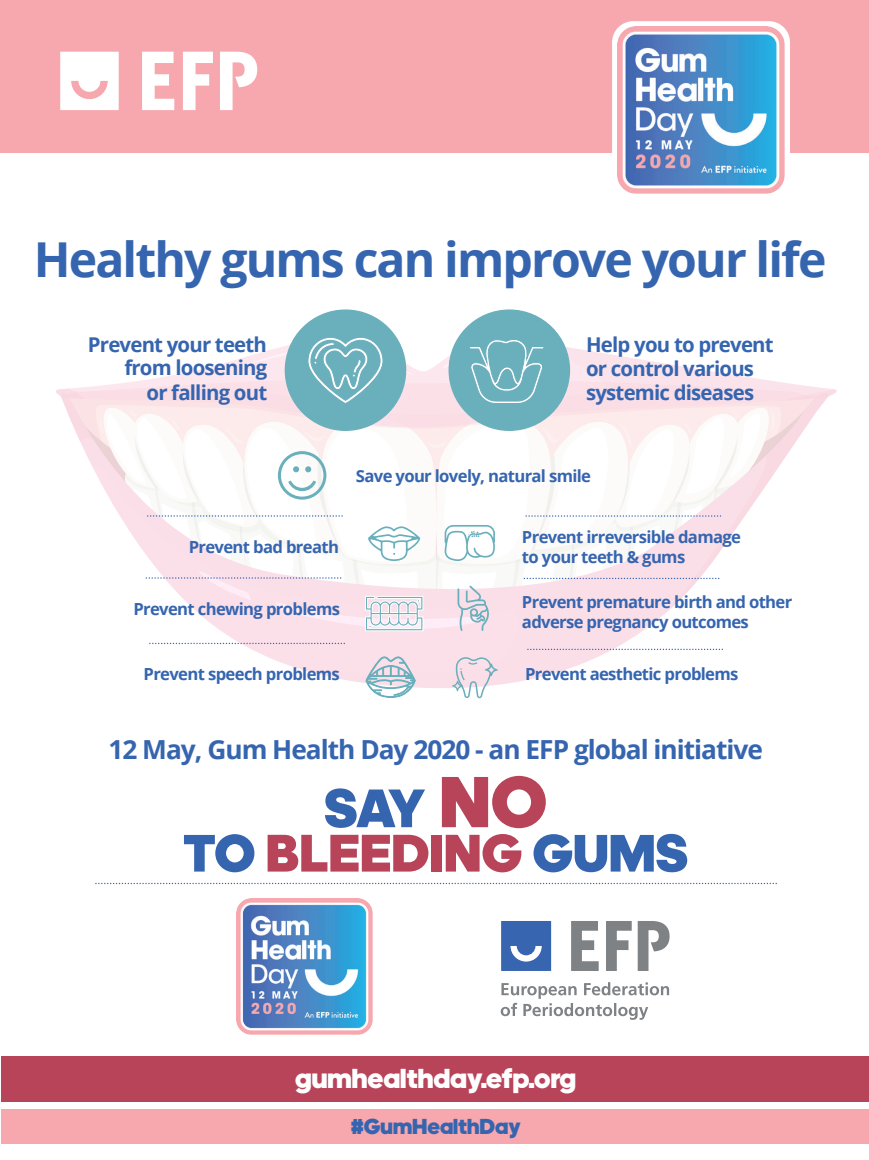
<style>
.page{position:relative;width:869px;height:1160px;background:#fff}
.page>*{position:absolute;margin:0;border:0;box-sizing:border-box;transform-origin:0 0}
.t1{font:900 54.95px "adineue PRO";color:#3665b0}
.t2{font:900 53.64px "adineue PRO";color:#b8445a}
.t3{font:700 48.12px "Open Sans";letter-spacing:-.04em;color:#3665b0}
.t4{font:900 27.91px "adineue PRO";color:#fff}
.t5{font:700 26.25px "Open Sans";letter-spacing:-.04em;color:#3665b0}
.t6{font:900 22.05px "adineue PRO";color:#3665b0}
.t7{font:700 20.39px/24px "Open Sans";letter-spacing:-.04em;color:#3665b0;text-align:right}
.t8{font:700 16.62px/19.9px "Open Sans";letter-spacing:-.04em;color:#3665b0}
.s1{font-size:73.33px;color:#b8445a}
.s2{font-size:53.46px;color:#3665b0}
</style>
<div class="page">
<div style="left:0;top:0;width:868px;height:153px;background:#f7a7ae"></div>
<svg style="left:60px;top:51px;width:59px;height:59px;background:#fef4f5"></svg>
<svg style="left:142px;top:51px;width:32px;height:59px"></svg>
<svg style="left:183px;top:51px;width:30px;height:59px"></svg>
<svg style="left:220px;top:51px;width:37px;height:59px"></svg>
<div style="left:611px;top:21px;width:178px;height:178px;background:#fff;border-radius:21px"></div>
<img style="left:617px;top:26px;width:167px;height:168px">
<svg style="left:155px;top:633px;width:568px;height:55px"></svg>
<svg style="left:501px;top:921px;width:50px;height:50px;background:#4c74b7"></svg>
<svg style="left:571px;top:921px;width:27px;height:50px"></svg>
<svg style="left:606px;top:921px;width:25px;height:50px"></svg>
<svg style="left:637px;top:921px;width:32px;height:50px"></svg>
<svg style="left:500px;top:982px;width:168px;height:37px"></svg>
<div style="left:285px;top:310px;width:120px;height:120px;background:#6ab0bc;border-radius:50%"></div>
<div style="left:449px;top:310px;width:120px;height:120px;background:#6ab0bc;border-radius:50%"></div>
<svg style="left:452px;top:657px;width:45px;height:41px"></svg>
<svg style="left:365px;top:656px;width:50px;height:42px"></svg>
<svg style="left:526px;top:648px;width:196px;height:2px"></svg>
<svg style="left:95px;top:882px;width:679px;height:2px"></svg>
<svg style="left:149px;top:642px;width:195px;height:2px"></svg>
<svg style="left:232px;top:894px;width:144px;height:145px"></svg>
<img style="left:236px;top:899px;width:136px;height:135px">
<div style="left:1px;top:1056px;width:867px;height:46px;background:#b8445a"></div>
<div style="left:1px;top:1108px;width:867px;height:35px;background:#f7a7ae"></div>
<svg style="left:56px;top:336px;width:780px;height:297px"></svg>
<h3 class="t3" style="left:34px;top:225px;width:793px">Healthy gums can improve your life</h3>
<p class="t7" style="left:88px;top:332px;width:181px">Prevent your teeth from loosening<br>or falling out</p>
<p class="t7" style="left:586px;top:331px;width:189px;line-height:24.3px;text-align:left">Help you to prevent or control various systemic diseases</p>
<p class="t8" style="left:356px;top:466px;width:236px">Save your lovely, natural smile</p>
<p class="t8" style="left:188px;top:536px;width:152px">Prevent bad breath</p>
<p class="t8" style="left:133px;top:598px;width:208px">Prevent chewing problems</p>
<p class="t8" style="left:521px;top:526px;width:220px">Prevent irreversible damage to your teeth &amp; gums</p>
<p class="t8" style="left:521px;top:591px;width:272px">Prevent premature birth and other adverse pregnancy outcomes</p>
<p class="t8" style="left:143px;top:664px;width:198px">Prevent speech problems</p>
<p class="t8" style="left:525px;top:664px;width:215px">Prevent aesthetic problems</p>
<h3 class="t5" style="left:108px;top:731px;width:655px">12 May, Gum Health Day 2020 - an EFP global initiative</h3>
<h1 class="t1" style="left:324px;top:775px;width:224px">SAY <span class="s1">NO</span></h1>
<h2 class="t2" style="left:183px;top:820px;width:506px"><span class="s2">TO</span> BLEEDING <span class="s2">GUMS</span></h2>
<h3 class="t4" style="left:295px;top:1061px;width:282px">gumhealthday.efp.org</h3>
<h3 class="t6" style="left:350px;top:1113px;width:171px">#GumHealthDay</h3>
</div>
